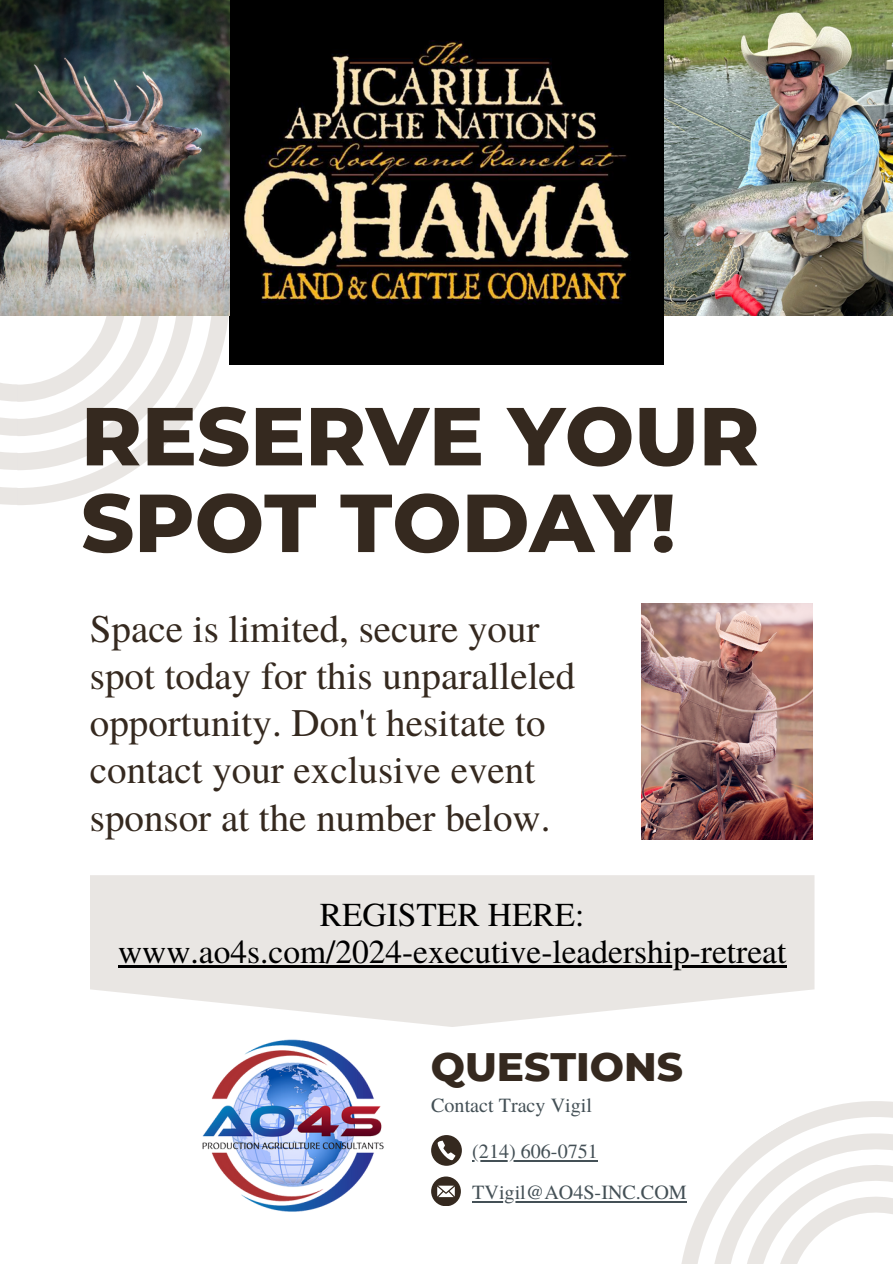
<style>
.page{position:relative;width:893px;height:1264px;background:#fff}
.page>*{position:absolute;margin:0;border:0;box-sizing:border-box;transform-origin:0 0}
.t1{font:800 82.05px/86.7px "Montserrat";color:#35291f}
.t2{font:800 40.5px "Montserrat";color:#35291f}
.t3{font:39px/47.2px "Te X Gyre Termes";color:#35291f}
.t4{font:33.45px/37.2px "Te X Gyre Termes";color:#000;text-align:center}
.t5{font:20.1px/41px "Te X Gyre Termes";color:#445056}
</style>
<div class="page">
<svg style="left:431px;top:1135px;width:30px;height:30px"></svg>
<svg style="left:431px;top:1176px;width:29px;height:29px"></svg>
<hr style="left:472px;top:1159px;width:126px;height:2px;background:#445056">
<hr style="left:472px;top:1200px;width:214px;height:2px;background:#445056">
<img style="left:202px;top:1039px;width:182px;height:173px">
<svg style="left:649px;top:1101px;width:243px;height:162px"></svg>
<svg style="left:692px;top:1115px;width:200px;height:148px"></svg>
<img style="left:663px;top:0;width:229px;height:315px">
<svg style="left:195px;top:79px;width:35px;height:330px"></svg>
<svg style="left:177px;top:315px;width:18px;height:117px;fill:#eae7e5"></svg>
<svg style="left:0;top:315px;width:177px;height:190px"></svg>
<img style="left:230px;top:0;width:433px;height:364px">
<img style="left:0;top:0;width:229px;height:315px">
<img style="left:641px;top:604px;width:171px;height:235px">
<svg style="left:90px;top:875px;width:724px;height:152px;background:#eae7e5"></svg>
<hr style="left:118px;top:965px;width:668px;height:2px;background:#000">
<h1 class="t1" style="left:81px;top:392px;width:680px">RESERVE YOUR<br>SPOT TODAY!</h1>
<p class="t3" style="left:90px;top:603px;width:487px">Space is limited, secure your spot today for this unparalleled opportunity. Don't hesitate to contact your exclusive event sponsor at the number below.</p>
<p class="t4" style="left:118px;top:894px;width:669px">REGISTER HERE: www.ao4s.com/2024-executive-leadership-retreat</p>
<p class="t2" style="left:431px;top:1042px;width:254px">QUESTIONS</p>
<p class="t5" style="left:431px;top:1083px;width:162px">Contact Tracy Vigil</p>
<p class="t5" style="left:472px;top:1129px;width:216px">(214) 606-0751<br>TVigil@AO4S-INC.COM</p>
</div>
